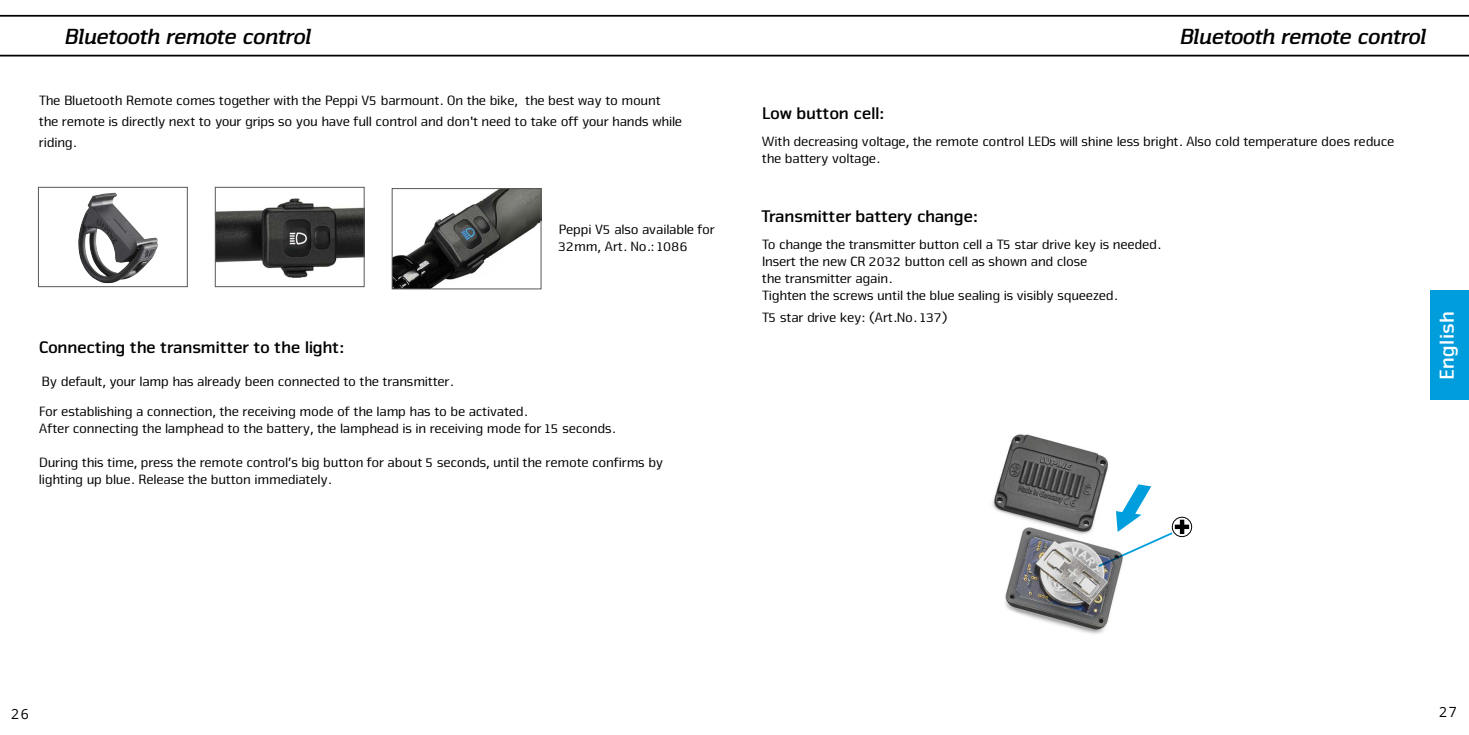
<style>
.page{position:relative;width:1469px;height:735px;background:#fff}
.page>*{position:absolute;margin:0;border:0;box-sizing:border-box;transform-origin:0 0}
.t1{font:italic 22.75px "Nuri Bold Slab";color:#000}
.t2{font:700 21px "Nuri";letter-spacing:.025em;color:#fff}
.t3{font:700 17.5px "Nuri";color:#000}
.t4{font:14px/16.8px "Nuri";color:#000}
.t5{font:14px "Open Sans";color:#000}
</style>
<div class="page">
<svg style="left:0;top:15px;width:1468px;height:41px"></svg>
<img style="left:217px;top:198px;width:145px;height:80px">
<div style="left:215px;top:187px;width:149px;height:100px;border:1px solid #575756"></div>
<img style="left:394px;top:190px;width:145px;height:97px">
<div style="left:392px;top:188px;width:149px;height:101px;border:1px solid #575756"></div>
<img style="left:78px;top:192px;width:80px;height:91px">
<div style="left:38px;top:187px;width:149px;height:100px;border:1px solid #575756"></div>
<div style="left:1430px;top:290px;width:38px;height:110px;background:#009ddc"></div>
<img style="left:992px;top:434px;width:201px;height:200px">
<div style="left:1171px;top:516px;width:21px;height:20px;border:1px solid #000;border-radius:50%"></div>
<div style="left:1179px;top:519px;width:5px;height:14px;background:#000"></div>
<svg style="left:1174px;top:524px;width:15px;height:4px"></svg>
<svg style="left:1096px;top:484px;width:78px;height:84px"></svg>
<h1 class="t1" style="left:63px;top:23px;width:247px">Bluetooth remote control</h1>
<p class="t4" style="left:38px;top:89px;width:644px;line-height:21px">The Bluetooth Remote comes together with the Peppi V5 barmount. On the bike, the best way to mount the remote is directly next to your grips so you have full control and don't need to take off your hands while riding.</p>
<p class="t3" style="left:38px;top:336px;width:306px">Connecting the transmitter to the light:</p>
<p class="t4" style="left:41px;top:372px;width:413px">By default, your lamp has already been connected to the transmitter.</p>
<p class="t4" style="left:558px;top:220px;width:158px">Peppi V5 also available for<br>32mm, Art. No.: 1086</p>
<p class="t4" style="left:38px;top:402px;width:578px">For establishing a connection, the receiving mode of the lamp has to be activated.<br>After connecting the lamphead to the battery, the lamphead is in receiving mode for 15 seconds.</p>
<p class="t4" style="left:38px;top:453px;width:625px">During this time, press the remote control’s big button for about 5 seconds, until the remote confirms by lighting up blue. Release the button immediately.</p>
<h1 class="t1" style="left:1178px;top:23px;width:247px">Bluetooth remote control</h1>
<p class="t3" style="left:761px;top:102px;width:123px">Low button cell:</p>
<p class="t4" style="left:761px;top:132px;width:633px">With decreasing voltage, the remote control LEDs will shine less bright. Also cold temperature does reduce the battery voltage.</p>
<p class="t3" style="left:761px;top:205px;width:217px">Transmitter battery change:</p>
<p class="t4" style="left:761px;top:235px;width:400px">To change the transmitter button cell a T5 star drive key is needed.<br>Insert the new CR 2032 button cell as shown and close<br>the transmitter again.<br>Tighten the screws until the blue sealing is visibly squeezed.</p>
<p class="t4" style="left:761px;top:308px;width:187px">T5 star drive key: (Art.No. 137)</p>
<h2 class="t2" style="left:1433px;top:380px;width:70px;rotate:-90deg">English</h2>
<p class="t5" style="left:11px;top:704px;width:19px">26</p>
<p class="t5" style="left:1439px;top:701px;width:19px">27</p>
</div>
